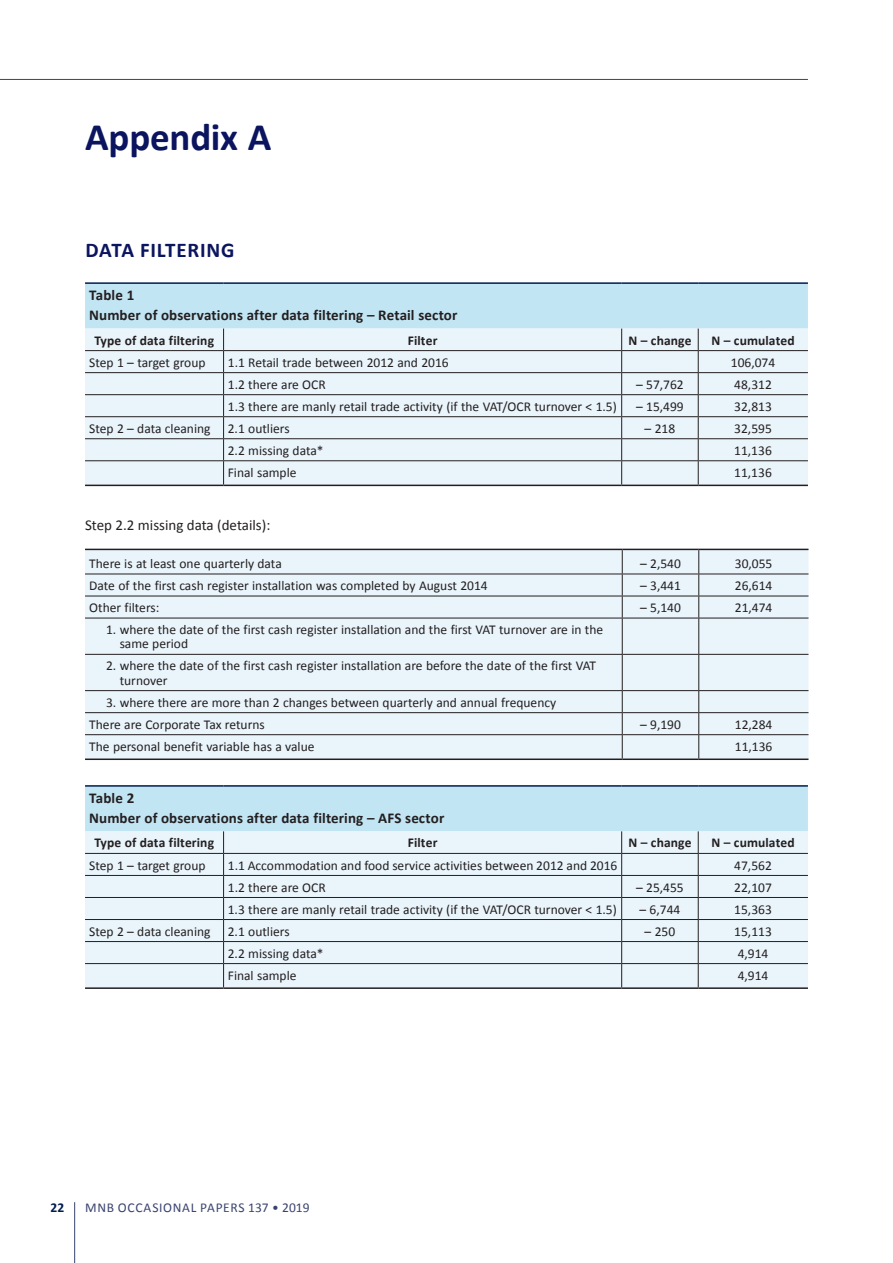
<style>
.page{position:relative;width:893px;height:1263px;background:#fff}
.page>*{position:absolute;margin:0;border:0;box-sizing:border-box;transform-origin:0 0}
.t1{font:700 39px "Calibri";letter-spacing:-.005em;color:#0b145e}
.t2{font:700 21px "Calibri";letter-spacing:.035em;color:#0b145e}
.t3{font:700 15px/19.8px "Calibri";letter-spacing:.005em;color:#231f20}
.t4{font:15px "Calibri";color:#231f20}
.t5{font:13.5px/14.2px "Calibri";color:#231f20}
.t6{font:700 13.5px "Calibri";letter-spacing:.01em;color:#231f20}
.t7{font:13.5px "Calibri";letter-spacing:.045em;color:#3a436f}
.t8{font:700 13.5px "Calibri";color:#001c4e}
</style>
<div class="page">
<hr style="left:74px;top:1202px;width:1px;height:61px;background:#3a436f">
<hr style="left:0;top:79px;width:808px;height:1px;background:#3a436f">
<svg style="left:85px;top:284px;width:723px;height:201px;background:#d9e8f1"></svg>
<hr style="left:85px;top:282px;width:139px;height:2px;background:#001c4e">
<hr style="left:224px;top:282px;width:398px;height:2px;background:#001c4e">
<hr style="left:622px;top:282px;width:76px;height:2px;background:#001c4e">
<hr style="left:698px;top:282px;width:110px;height:2px;background:#001c4e">
<hr style="left:85px;top:485px;width:139px;height:1px;background:#231f20">
<hr style="left:224px;top:485px;width:398px;height:1px;background:#231f20">
<hr style="left:622px;top:485px;width:76px;height:1px;background:#231f20">
<hr style="left:698px;top:485px;width:110px;height:1px;background:#231f20">
<div style="left:85px;top:550px;width:723px;height:208px;background:#e9f4fb"></div>
<hr style="left:85px;top:574px;width:537px;height:1px;background:#231f20">
<hr style="left:622px;top:574px;width:77px;height:1px;background:#231f20">
<hr style="left:699px;top:574px;width:109px;height:1px;background:#231f20">
<hr style="left:85px;top:596px;width:537px;height:1px;background:#231f20">
<hr style="left:622px;top:596px;width:77px;height:1px;background:#231f20">
<svg style="left:622px;top:550px;width:1px;height:68px"></svg>
<hr style="left:699px;top:596px;width:109px;height:1px;background:#231f20">
<svg style="left:698px;top:550px;width:1px;height:68px"></svg>
<hr style="left:85px;top:618px;width:537px;height:1px;background:#231f20">
<hr style="left:622px;top:618px;width:77px;height:1px;background:#231f20">
<hr style="left:622px;top:618px;width:1px;height:36px;background:#231f20">
<hr style="left:699px;top:618px;width:109px;height:1px;background:#231f20">
<hr style="left:698px;top:618px;width:1px;height:36px;background:#231f20">
<hr style="left:85px;top:654px;width:537px;height:1px;background:#231f20">
<hr style="left:622px;top:654px;width:77px;height:1px;background:#231f20">
<hr style="left:622px;top:655px;width:1px;height:35px;background:#231f20">
<hr style="left:699px;top:654px;width:109px;height:1px;background:#231f20">
<hr style="left:698px;top:655px;width:1px;height:35px;background:#231f20">
<hr style="left:85px;top:690px;width:537px;height:1px;background:#231f20">
<hr style="left:622px;top:690px;width:77px;height:1px;background:#231f20">
<hr style="left:699px;top:690px;width:109px;height:1px;background:#231f20">
<hr style="left:85px;top:712px;width:537px;height:1px;background:#231f20">
<hr style="left:622px;top:712px;width:77px;height:1px;background:#231f20">
<hr style="left:699px;top:712px;width:109px;height:1px;background:#231f20">
<hr style="left:85px;top:734px;width:537px;height:1px;background:#231f20">
<hr style="left:622px;top:734px;width:77px;height:1px;background:#231f20">
<svg style="left:622px;top:691px;width:1px;height:67px"></svg>
<hr style="left:699px;top:734px;width:109px;height:1px;background:#231f20">
<svg style="left:698px;top:691px;width:1px;height:67px"></svg>
<hr style="left:85px;top:758px;width:537px;height:2px;background:#231f20">
<hr style="left:622px;top:758px;width:77px;height:2px;background:#231f20">
<hr style="left:699px;top:758px;width:109px;height:2px;background:#231f20">
<hr style="left:85px;top:549px;width:537px;height:1px;background:#231f20">
<hr style="left:622px;top:549px;width:77px;height:1px;background:#231f20">
<hr style="left:699px;top:549px;width:109px;height:1px;background:#231f20">
<svg style="left:85px;top:787px;width:723px;height:200px;background:#d9e9f1"></svg>
<hr style="left:85px;top:785px;width:139px;height:2px;background:#001c4e">
<hr style="left:224px;top:785px;width:398px;height:2px;background:#001c4e">
<hr style="left:622px;top:785px;width:76px;height:2px;background:#001c4e">
<hr style="left:698px;top:785px;width:110px;height:2px;background:#001c4e">
<hr style="left:85px;top:987px;width:139px;height:2px;background:#231f20">
<hr style="left:224px;top:987px;width:398px;height:2px;background:#231f20">
<hr style="left:622px;top:987px;width:76px;height:2px;background:#231f20">
<hr style="left:698px;top:987px;width:110px;height:2px;background:#231f20">
<h1 class="t1" style="left:85px;top:112px;width:188px">Appendix A</h1>
<h2 class="t2" style="left:85px;top:236px;width:150px">DATA FILTERING</h2>
<p class="t3" style="left:89px;top:285px;width:370px">Table 1<br>Number of observations after data filtering – Retail sector</p>
<p class="t6" style="left:94px;top:332px;width:121px">Type of data filtering</p>
<p class="t6" style="left:408px;top:332px;width:31px">Filter</p>
<p class="t6" style="left:628px;top:332px;width:64px">N – change</p>
<p class="t6" style="left:711px;top:332px;width:85px">N – cumulated</p>
<p class="t5" style="left:89px;top:355px;width:118px">Step 1 – target group</p>
<p class="t5" style="left:228px;top:355px;width:222px">1.1 Retail trade between 2012 and 2016</p>
<p class="t5" style="left:731px;top:355px;width:46px">106,074</p>
<p class="t5" style="left:228px;top:377px;width:99px">1.2 there are OCR</p>
<p class="t5" style="left:636px;top:377px;width:49px">– 57,762</p>
<p class="t5" style="left:734px;top:377px;width:39px">48,312</p>
<p class="t5" style="left:228px;top:399px;width:391px">1.3 there are manly retail trade activity (if the VAT/OCR turnover &lt; 1.5)</p>
<p class="t5" style="left:636px;top:399px;width:49px">– 15,499</p>
<p class="t5" style="left:734px;top:399px;width:39px">32,813</p>
<p class="t5" style="left:89px;top:421px;width:123px">Step 2 – data cleaning</p>
<p class="t5" style="left:228px;top:421px;width:63px">2.1 outliers</p>
<p class="t5" style="left:645px;top:421px;width:32px">– 218</p>
<p class="t5" style="left:734px;top:421px;width:39px">32,595</p>
<p class="t5" style="left:228px;top:443px;width:97px">2.2 missing data*</p>
<p class="t5" style="left:734px;top:443px;width:39px">11,136</p>
<p class="t5" style="left:228px;top:465px;width:70px">Final sample</p>
<p class="t5" style="left:734px;top:465px;width:39px">11,136</p>
<p class="t4" style="left:85px;top:515px;width:187px">Step 2.2 missing data (details):</p>
<p class="t5" style="left:89px;top:556px;width:194px">There is at least one quarterly data</p>
<p class="t5" style="left:640px;top:556px;width:42px">– 2,540</p>
<p class="t5" style="left:735px;top:556px;width:39px">30,055</p>
<p class="t5" style="left:89px;top:578px;width:400px">Date of the first cash register installation was completed by August 2014</p>
<p class="t5" style="left:640px;top:578px;width:42px">– 3,441</p>
<p class="t5" style="left:735px;top:578px;width:39px">26,614</p>
<p class="t5" style="left:89px;top:600px;width:72px">Other filters:</p>
<p class="t5" style="left:640px;top:600px;width:42px">– 5,140</p>
<p class="t5" style="left:735px;top:600px;width:39px">21,474</p>
<p class="t5" style="left:120px;top:623px;width:485px;text-indent:-14px">1. where the date of the first cash register installation and the first VAT turnover are in the same period</p>
<p class="t5" style="left:120px;top:659px;width:478px;text-indent:-14px">2. where the date of the first cash register installation are before the date of the first VAT turnover</p>
<p class="t5" style="left:89px;top:691px;width:468px;line-height:22px;text-indent:17px">3. where there are more than 2 changes between quarterly and annual frequency<br>There are Corporate Tax returns</p>
<p class="t5" style="left:640px;top:717px;width:42px">– 9,190</p>
<p class="t5" style="left:735px;top:717px;width:39px">12,284</p>
<p class="t5" style="left:89px;top:739px;width:227px">The personal benefit variable has a value</p>
<p class="t5" style="left:735px;top:739px;width:39px">11,136</p>
<p class="t3" style="left:89px;top:788px;width:357px">Table 2<br>Number of observations after data filtering – AFS sector</p>
<p class="t6" style="left:94px;top:834px;width:121px">Type of data filtering</p>
<p class="t6" style="left:408px;top:834px;width:31px">Filter</p>
<p class="t6" style="left:628px;top:834px;width:64px">N – change</p>
<p class="t6" style="left:711px;top:834px;width:85px">N – cumulated</p>
<p class="t5" style="left:89px;top:858px;width:118px">Step 1 – target group</p>
<p class="t5" style="left:228px;top:858px;width:391px">1.1 Accommodation and food service activities between 2012 and 2016</p>
<p class="t5" style="left:734px;top:858px;width:39px">47,562</p>
<p class="t5" style="left:228px;top:880px;width:99px">1.2 there are OCR</p>
<p class="t5" style="left:636px;top:880px;width:49px">– 25,455</p>
<p class="t5" style="left:734px;top:880px;width:39px">22,107</p>
<p class="t5" style="left:228px;top:902px;width:391px">1.3 there are manly retail trade activity (if the VAT/OCR turnover &lt; 1.5)</p>
<p class="t5" style="left:639px;top:902px;width:42px">– 6,744</p>
<p class="t5" style="left:734px;top:902px;width:39px">15,363</p>
<p class="t5" style="left:89px;top:924px;width:123px">Step 2 – data cleaning</p>
<p class="t5" style="left:228px;top:924px;width:63px">2.1 outliers</p>
<p class="t5" style="left:645px;top:924px;width:32px">– 250</p>
<p class="t5" style="left:734px;top:924px;width:39px">15,113</p>
<p class="t5" style="left:228px;top:946px;width:97px">2.2 missing data*</p>
<p class="t5" style="left:738px;top:946px;width:32px">4,914</p>
<p class="t5" style="left:228px;top:968px;width:70px">Final sample</p>
<p class="t5" style="left:738px;top:968px;width:32px">4,914</p>
<p class="t8" style="left:51px;top:1199px;width:15px">22</p>
<p class="t7" style="left:85px;top:1199px;width:226px">MNB OCCASIONAL PAPERS 137 • 2019</p>
</div>
